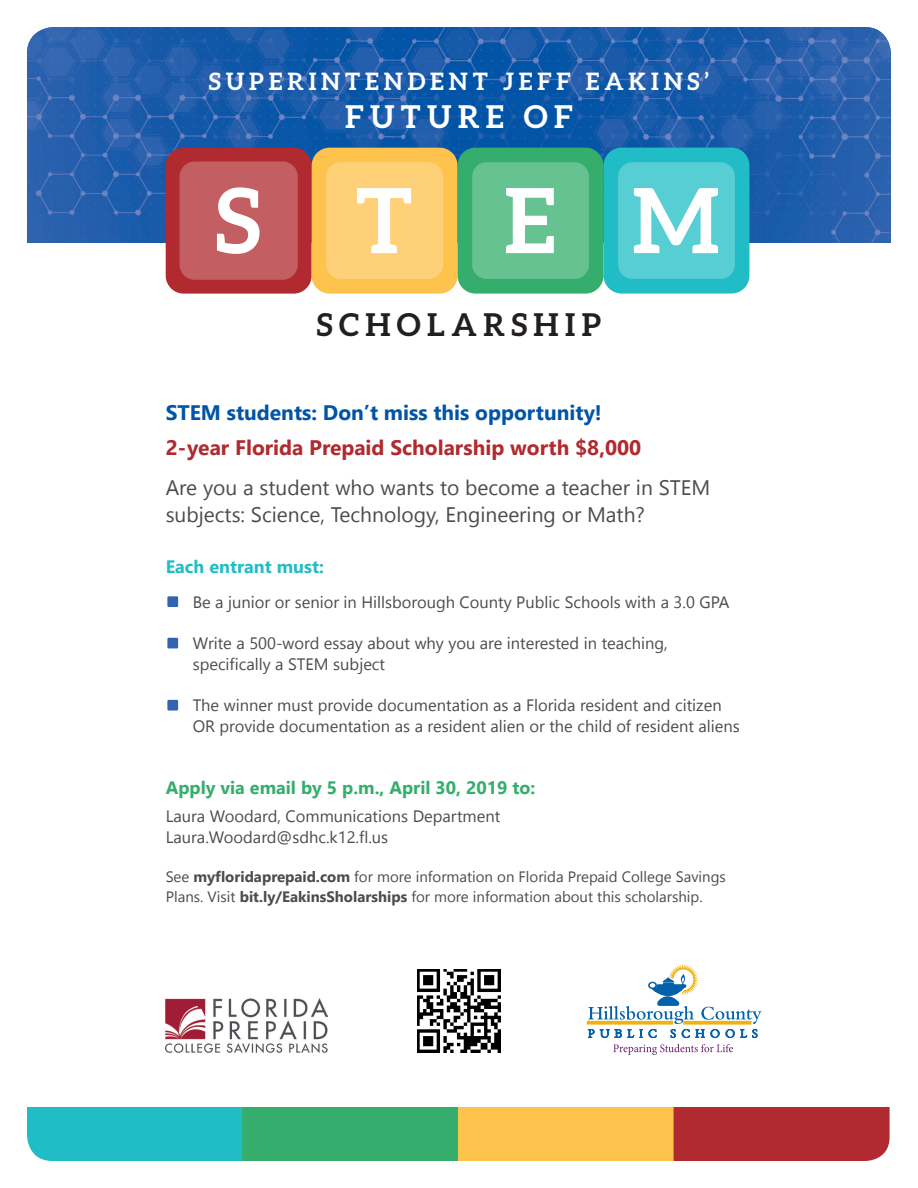
<style>
.page{position:relative;width:918px;height:1188px;background:#fff}
.page>*{position:absolute;margin:0;border:0;box-sizing:border-box;transform-origin:0 0}
.t1{font:700 90px "Aleo";color:#fff}
.t2{font:700 31.5px "Aleo";letter-spacing:.2em;color:#231f20}
.t3{font:700 31.5px "Aleo";letter-spacing:.2em;color:#fff}
.t4{font:700 24px "Aleo";letter-spacing:.2em;color:#fff}
.t5{font:21px/27px "Nirmala UI";color:#4b4c4d}
.t6{font:700 21px "Nirmala UI";color:#b02a2f}
.t7{font:700 21px "Nirmala UI";color:#0154a6}
.t8{font:700 18px "Nirmala UI";color:#35ae6d}
.t9{font:700 18px "Nirmala UI";color:#21bdc6}
.t10{font:16.5px/21px "Nirmala UI";color:#4b4c4d}
.t11{font:15px/19.5px "Nirmala UI";color:#4b4c4d}
.s1{font-weight:700}
</style>
<div class="page">
<img style="left:27px;top:27px;width:864px;height:216px">
<div style="left:166px;top:148px;width:146px;height:146px;background:#b02a2f;border-radius:18px"></div>
<div style="left:180px;top:162px;width:117px;height:117px;background:#c35e62;border-radius:14px"></div>
<div style="left:180px;top:162px;width:118px;height:118px;border:2px solid #fff;border-radius:14px"></div>
<div style="left:312px;top:148px;width:146px;height:146px;background:#fec34d;border-radius:18px"></div>
<div style="left:326px;top:162px;width:117px;height:117px;background:#fed178;border-radius:14px"></div>
<div style="left:458px;top:148px;width:146px;height:146px;background:#35ae6d;border-radius:18px"></div>
<div style="left:472px;top:162px;width:117px;height:117px;background:#66c291;border-radius:14px"></div>
<div style="left:604px;top:148px;width:145px;height:146px;background:#21bdc6;border-radius:18px"></div>
<div style="left:618px;top:162px;width:117px;height:117px;background:#57cdd4;border-radius:14px"></div>
<div style="left:27px;top:1107px;width:215px;height:54px;background:#21bdc6"></div>
<div style="left:242px;top:1107px;width:216px;height:54px;background:#35ae6d"></div>
<div style="left:458px;top:1107px;width:216px;height:54px;background:#fec34d"></div>
<div style="left:674px;top:1107px;width:216px;height:54px;background:#b02a2f"></div>
<div style="left:167px;top:596px;width:11px;height:11px;background:#3165b0"></div>
<div style="left:167px;top:638px;width:11px;height:10px;background:#3165b0"></div>
<div style="left:167px;top:700px;width:11px;height:11px;background:#3165b0"></div>
<svg style="left:588px;top:964px;width:173px;height:74px"></svg>
<svg style="left:613px;top:1044px;width:120px;height:11px"></svg>
<img style="left:166px;top:998px;width:162px;height:55px">
<img style="left:417px;top:969px;width:84px;height:84px">
<h3 class="t4" style="left:209px;top:68px;width:502px">SUPERINTENDENT JEFF EAKINS’</h3>
<h2 class="t3" style="left:345px;top:98px;width:229px">FUTURE OF</h2>
<h1 class="t1" style="left:215px;top:169px;width:506px">STEM</h1>
<h2 class="t2" style="left:317px;top:306px;width:286px">SCHOLARSHIP</h2>
<p class="t7" style="left:166px;top:396px;width:438px">STEM students: Don’t miss this opportunity!</p>
<p class="t6" style="left:166px;top:430px;width:477px">2-year Florida Prepaid Scholarship worth $8,000</p>
<p class="t5" style="left:166px;top:473px;width:546px">Are you a student who wants to become a teacher in STEM subjects: Science, Technology, Engineering or Math?</p>
<p class="t9" style="left:166px;top:552px;width:160px">Each entrant must:</p>
<p class="t10" style="left:193px;top:590px;width:538px">Be a junior or senior in Hillsborough County Public Schools with a 3.0 GPA</p>
<p class="t10" style="left:193px;top:632px;width:477px">Write a 500-word essay about why you are interested in teaching, specifically a STEM subject</p>
<p class="t10" style="left:193px;top:694px;width:549px">The winner must provide documentation as a Florida resident and citizen<br>OR provide documentation as a resident alien or the child of resident aliens</p>
<p class="t8" style="left:166px;top:773px;width:371px">Apply via email by 5 p.m., April 30, 2019 to:</p>
<p class="t10" style="left:166px;top:804px;width:336px">Laura Woodard, Communications Department<br>Laura.Woodard@sdhc.k12.fl.us</p>
<p class="t11" style="left:166px;top:866px;width:562px">See <span class="s1">myfloridaprepaid.com</span> for more information on Florida Prepaid College Savings<br>Plans. Visit <span class="s1">bit.ly/EakinsSholarships</span> for more information about this scholarship.</p>
</div>
